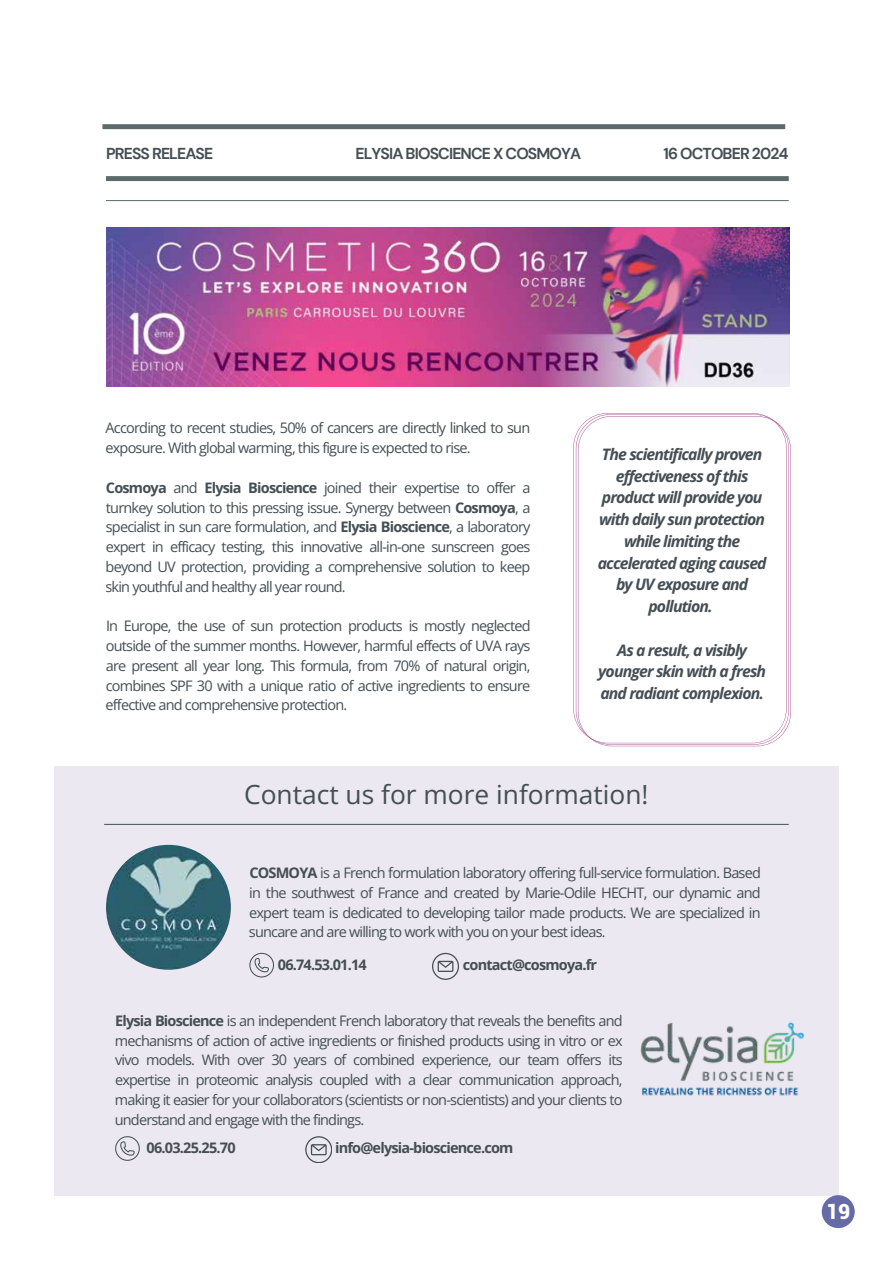
<style>
.page{position:relative;width:893px;height:1263px;background:#fff}
.page>*{position:absolute;margin:0;border:0;box-sizing:border-box;transform-origin:0 0}
.t1{font:26.4px "Open Sans";color:#444e54}
.t2{font:900 20.85px "Roboto";color:#fff}
.t3{font:italic 700 15.75px/21.8px "Open Sans";letter-spacing:-.055em;color:#444e54;text-align:center}
.t4{font:700 15.75px "DM Sans";letter-spacing:-.055em;color:#444e54}
.t5{font:14.55px/19.8px "Open Sans";letter-spacing:-.055em;color:#444e54;text-align:justify}
.t6{font:700 14.55px "Open Sans";letter-spacing:-.055em;color:#444e54}
.s1{font-weight:700}
</style>
<div class="page">
<div style="left:54px;top:766px;width:785px;height:429px;background:#ebe8f1"></div>
<img style="left:640px;top:1022px;width:164px;height:74px">
<hr style="left:104px;top:824px;width:685px;height:1px;background:#444e54">
<hr style="left:106px;top:200px;width:683px;height:1px;background:#5c6a6c">
<div style="left:106px;top:176px;width:683px;height:5px;background:#5c6a6c"></div>
<div style="left:102px;top:124px;width:683px;height:5px;background:#5c6a6c"></div>
<img style="left:106px;top:228px;width:683px;height:159px">
<img style="left:106px;top:845px;width:125px;height:125px;border-radius:62px">
<svg style="left:249px;top:953px;width:25px;height:24px"></svg>
<svg style="left:432px;top:953px;width:27px;height:26px"></svg>
<svg style="left:115px;top:1136px;width:25px;height:25px"></svg>
<svg style="left:305px;top:1136px;width:27px;height:27px"></svg>
<svg style="left:578px;top:416px;width:213px;height:330px"></svg>
<div style="left:822px;top:1195px;width:33px;height:33px;background:#666aa7;border-radius:50%"></div>
<p class="t4" style="left:106px;top:144px;width:109px">PRESS RELEASE</p>
<p class="t4" style="left:355px;top:144px;width:227px">ELYSIA BIOSCIENCE X COSMOYA</p>
<p class="t4" style="left:663px;top:144px;width:127px">16 OCTOBER 2024</p>
<p class="t5" style="left:106px;top:418px;width:426px">According to recent studies, 50% of cancers are directly linked to sun exposure. With global warming, this figure is expected to rise.</p>
<p class="t5" style="left:106px;top:477px;width:427px"><span class="s1">Cosmoya</span> and <span class="s1">Elysia Bioscience</span> joined their expertise to offer a turnkey solution to this pressing issue. Synergy between <span class="s1">Cosmoya</span>, a specialist in sun care formulation, and <span class="s1">Elysia Bioscience</span>, a laboratory expert in efficacy testing, this innovative all-in-one sunscreen goes beyond UV protection, providing a comprehensive solution to keep skin youthful and healthy all year round.</p>
<p class="t5" style="left:106px;top:616px;width:427px">In Europe, the use of sun protection products is mostly neglected outside of the summer months. However, harmful effects of UVA rays are present all year long. This formula, from 70% of natural origin, combines SPF 30 with a unique ratio of active ingredients to ensure effective and comprehensive protection.</p>
<p class="t3" style="left:598px;top:443px;width:170px">The scientifically proven effectiveness of this product will provide you with daily sun protection while limiting the accelerated aging caused by UV exposure and pollution.</p>
<p class="t3" style="left:598px;top:639px;width:169px">As a result, a visibly younger skin with a fresh and radiant complexion.</p>
<h1 class="t1" style="left:244px;top:776px;width:406px">Contact us for more information!</h1>
<p class="t5" style="left:249px;top:863px;width:513px"><span class="s1">COSMOYA</span> is a French formulation laboratory offering full-service formulation. Based in the southwest of France and created by Marie-Odile HECHT, our dynamic and expert team is dedicated to developing tailor made products. We are specialized in suncare and are willing to work with you on your best ideas.</p>
<p class="t6" style="left:278px;top:954px;width:91px">06.74.53.01.14</p>
<p class="t6" style="left:463px;top:954px;width:136px">contact@cosmoya.fr</p>
<p class="t5" style="left:115px;top:1010px;width:509px"><span class="s1">Elysia Bioscience</span> is an independent French laboratory that reveals the benefits and mechanisms of action of active ingredients or finished products using in vitro or ex vivo models. With over 30 years of combined experience, our team offers its expertise in proteomic analysis coupled with a clear communication approach, making it easier for your collaborators (scientists or non-scientists) and your clients to understand and engage with the findings.</p>
<p class="t6" style="left:147px;top:1138px;width:91px">06.03.25.25.70</p>
<p class="t6" style="left:335px;top:1138px;width:180px">info@elysia-bioscience.com</p>
<h2 class="t2" style="left:826px;top:1197px;width:26px">19</h2>
</div>
